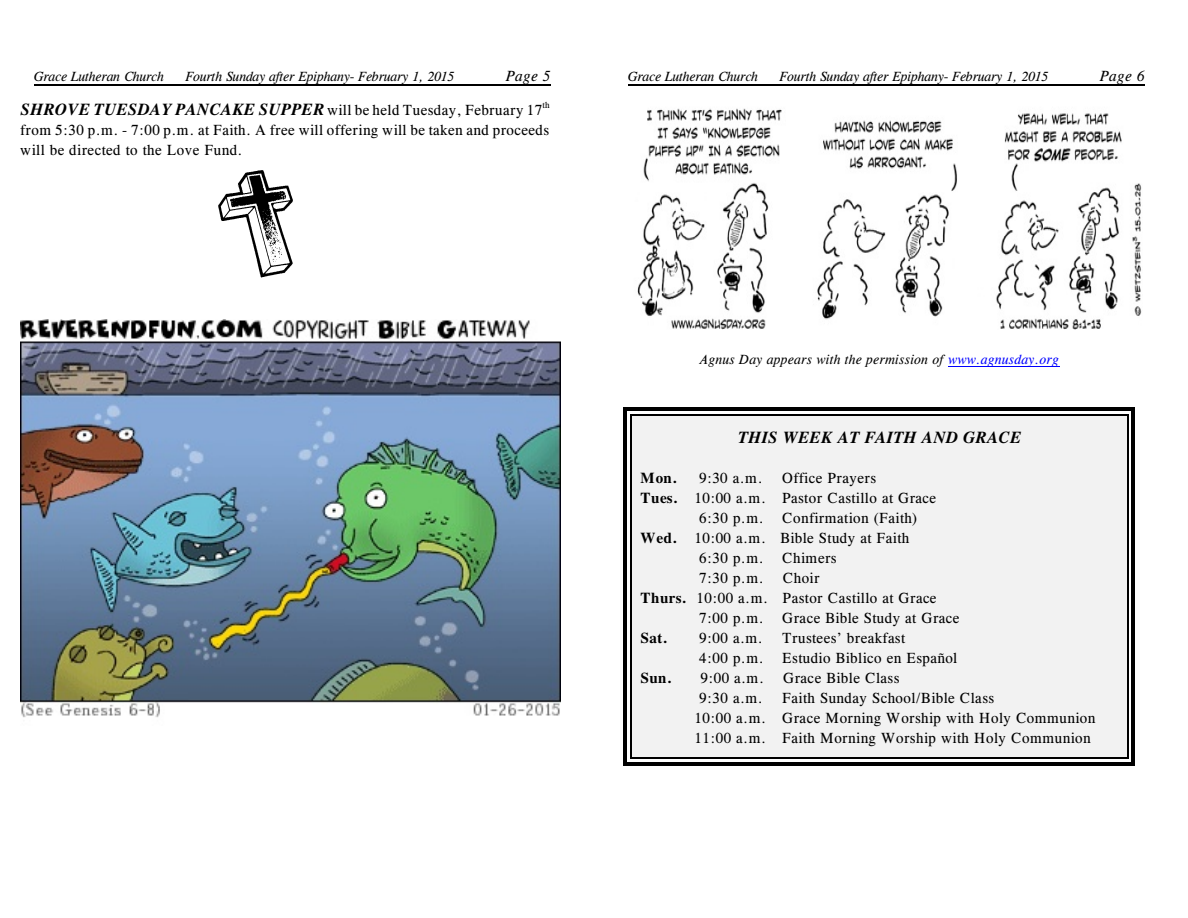
<style>
.page{position:relative;width:1188px;height:918px;background:#fff}
.page>*{position:absolute;margin:0;border:0;box-sizing:border-box;transform-origin:0 0}
.t1{font:italic 700 16.5px "CG Times";letter-spacing:.035em;color:#000}
.t2{font:15px/20px "CG Times";letter-spacing:.03em;color:#000}
.t3{font:700 15px "CG Times";letter-spacing:.035em;color:#000}
.t4{font:italic 15px "CG Times";letter-spacing:.03em;color:#000}
.t5{font:italic 13.5px "CG Times";color:#000}
.t6{font:italic 13.5px "CG Times";letter-spacing:.02em;color:#000}
.s1{font-weight:700;font-style:italic;font-size:16.5px}
.s2{color:#00f}
.s3{font-weight:700}
</style>
<div class="page">
<hr style="left:34px;top:85px;width:517px;height:1px;background:#000">
<img style="left:20px;top:319px;width:540px;height:399px">
<img style="left:218px;top:170px;width:75px;height:108px">
<hr style="left:628px;top:85px;width:517px;height:1px;background:#000">
<img style="left:637px;top:108px;width:505px;height:222px">
<hr style="left:948px;top:366px;width:111px;height:1px;background:#00f">
<div style="left:630px;top:414px;width:499px;height:345px;background:#f2f2f2"></div>
<hr style="left:630px;top:414px;width:1px;height:345px;background:#000">
<hr style="left:1127px;top:414px;width:2px;height:345px;background:#000">
<hr style="left:630px;top:414px;width:498px;height:1px;background:#000">
<hr style="left:630px;top:758px;width:498px;height:1px;background:#000">
<hr style="left:624px;top:408px;width:3px;height:358px;background:#000">
<hr style="left:1131px;top:408px;width:4px;height:358px;background:#000">
<hr style="left:624px;top:408px;width:511px;height:3px;background:#000">
<hr style="left:624px;top:762px;width:511px;height:4px;background:#000">
<p class="t5" style="left:34px;top:71px;width:132px">Grace Lutheran Church</p>
<p class="t5" style="left:185px;top:71px;width:270px">Fourth Sunday after Epiphany- February 1, 2015</p>
<p class="t4" style="left:506px;top:70px;width:46px">Page 5</p>
<p class="t2" style="left:20px;top:101px;width:531px;text-align:justify"><span class="s1">SHROVE TUESDAY PANCAKE SUPPER</span> will be held Tuesday, February 17<sup>th </sup>from 5:30 p.m. - 7:00 p.m. at Faith. A free will offering will be taken and proceeds will be directed to the Love Fund.</p>
<p class="t5" style="left:628px;top:71px;width:132px">Grace Lutheran Church</p>
<p class="t5" style="left:780px;top:71px;width:270px">Fourth Sunday after Epiphany- February 1, 2015</p>
<p class="t4" style="left:1100px;top:70px;width:46px">Page 6</p>
<p class="t6" style="left:700px;top:354px;width:360px">Agnus Day appears with the permission of <span class="s2">www.agnusday.org</span></p>
<p class="t1" style="left:737px;top:432px;width:285px">THIS WEEK AT FAITH AND GRACE</p>
<p class="t3" style="left:641px;top:473px;width:38px">Mon.</p>
<p class="t2" style="left:699px;top:470px;width:65px">9:30 a.m.</p>
<p class="t2" style="left:782px;top:470px;width:96px">Office Prayers</p>
<p class="t2" style="left:641px;top:490px;width:297px"><span class="s3">Tues.</span> 10:00 a.m. Pastor Castillo at Grace</p>
<p class="t2" style="left:699px;top:510px;width:219px">6:30 p.m. Confirmation (Faith)</p>
<p class="t2" style="left:641px;top:530px;width:270px"><span class="s3">Wed.</span> 10:00 a.m. Bible Study at Faith</p>
<p class="t2" style="left:699px;top:550px;width:139px">6:30 p.m. Chimers</p>
<p class="t2" style="left:699px;top:570px;width:66px">7:30 p.m.</p>
<p class="t2" style="left:783px;top:570px;width:38px">Choir</p>
<p class="t2" style="left:641px;top:590px;width:297px"><span class="s3">Thurs.</span> 10:00 a.m. Pastor Castillo at Grace</p>
<p class="t2" style="left:699px;top:610px;width:262px">7:00 p.m. Grace Bible Study at Grace</p>
<p class="t3" style="left:641px;top:633px;width:29px">Sat.</p>
<p class="t2" style="left:699px;top:630px;width:65px">9:00 a.m.</p>
<p class="t2" style="left:699px;top:630px;width:260px;text-indent:83px">Trustees’ breakfast<br>4:00 p.m. Estudio Biblico en Español</p>
<p class="t3" style="left:641px;top:673px;width:33px">Sun.</p>
<p class="t2" style="left:701px;top:670px;width:65px">9:00 a.m.</p>
<p class="t2" style="left:783px;top:670px;width:118px">Grace Bible Class</p>
<p class="t2" style="left:699px;top:690px;width:65px">9:30 a.m.</p>
<p class="t2" style="left:695px;top:690px;width:402px;text-indent:88px">Faith Sunday School/Bible Class<br>10:00 a.m. Grace Morning Worship with Holy Communion<br>11:00 a.m. Faith Morning Worship with Holy Communion</p>
</div>
